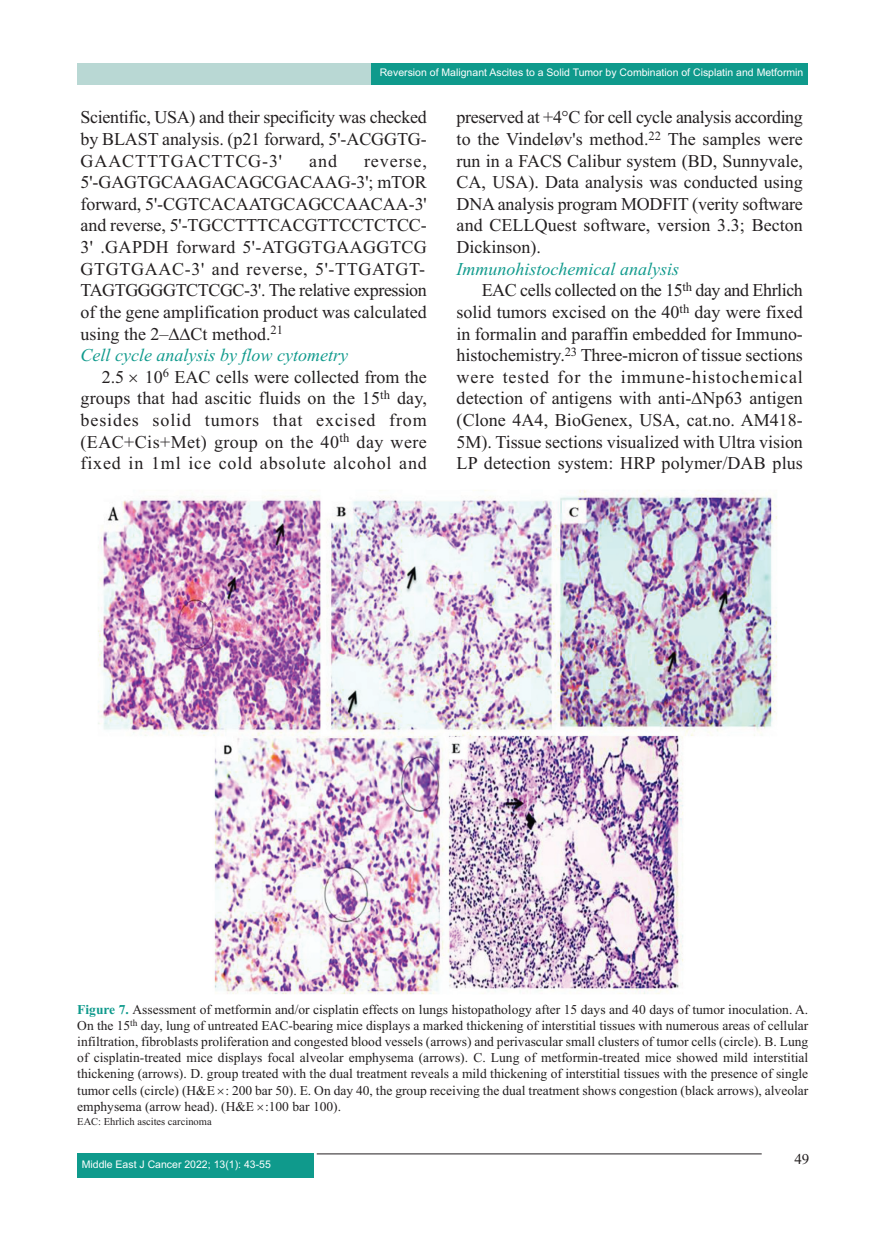
<style>
.page{position:relative;width:893px;height:1234px;background:#fff}
.page>*{position:absolute;margin:0;border:0;box-sizing:border-box;transform-origin:0 0}
.t1{font:18px/21.6px "Times New Roman";color:#231f20;text-align:justify}
.t2{font:italic 18px "Times New Roman";color:#0f9a8c}
.t3{font:15px "Times New Roman";color:#231f20}
.t4{font:13.5px/16.2px "Times New Roman";color:#231f20;text-align:justify}
.t5{font:10.5px "Arial";color:#fff}
.t6{font:10.5px "Times New Roman";color:#231f20}
.s1{font-weight:700;color:#0f9a8c}
</style>
<div class="page">
<div style="left:78px;top:64px;width:730px;height:21px;background:#b9d8d4"></div>
<div style="left:372px;top:64px;width:436px;height:21px;background:#0f9a8c"></div>
<hr style="left:317px;top:1153px;width:445px;height:1px;background:#231f20">
<div style="left:77px;top:1153px;width:236px;height:24px;background:#0f9a8c"></div>
<img style="left:98px;top:490px;width:679px;height:504px">
<p class="t5" style="left:380px;top:68px;width:425px">Reversion of Malignant Ascites to a Solid Tumor by Combination of Cisplatin and Metformin</p>
<p class="t1" style="left:81px;top:108px;width:348px">Scientific, USA) and their specificity was checked by BLAST analysis. (p21 forward, 5'-ACGGTG-GAACTTTGACTTCG-3'</p>
<p class="t1" style="left:309px;top:151px;width:29px">and</p>
<p class="t1" style="left:81px;top:151px;width:348px;text-indent:284px">reverse, 5'-GAGTGCAAGACAGCGACAAG-3'; mTOR forward, 5'-CGTCACAATGCAGCCAACAA-3' and reverse, 5'-TGCCTTTCACGTTCCTCTCC-3' .GAPDH forward 5'-ATGGTGAAGGTCG GTGTGAAC-3' and reverse, 5'-TTGATGT-TAGTGGGGTCTCGC-3'. The relative expression of the gene amplification product was calculated using the 2–ΔΔCt method.<sup>21</sup></p>
<p class="t2" style="left:81px;top:348px;width:269px">Cell cycle analysis by flow cytometry</p>
<p class="t1" style="left:81px;top:367px;width:348px;text-indent:21px">2.5 10<sup>6</sup> EAC cells were collected from the groups that had ascitic fluids on the 15<sup>th</sup> day, besides solid tumors that excised from (EAC+Cis+Met) group on the 40<sup>th</sup> day were fixed in 1ml ice cold absolute alcohol and</p>
<p class="t1" style="left:457px;top:108px;width:348px">preserved at +4°C for cell cycle analysis according to the Vindeløv's method.<sup>22</sup> The samples were run in a FACS Calibur system (BD, Sunnyvale, CA, USA). Data analysis was conducted using DNA analysis program MODFIT (verity software and CELLQuest software, version 3.3; Becton Dickinson).</p>
<p class="t2" style="left:457px;top:262px;width:224px">Immunohistochemical analysis</p>
<p class="t1" style="left:457px;top:281px;width:348px;text-indent:25px">EAC cells collected on the 15<sup>th</sup> day and Ehrlich solid tumors excised on the 40<sup>th</sup> day were fixed in formalin and paraffin embedded for Immuno&shy;histochemistry.<sup>23</sup> Three-micron of tissue sections were tested for the immune-histochemical detection of antigens with anti- Np63 antigen (Clone 4A4, BioGenex, USA, cat.no. AM418- 5M). Tissue sections visualized with Ultra vision LP detection system: HRP polymer/DAB plus</p>
<p class="t4" style="left:77px;top:1002px;width:733px"><span class="s1">Figure 7.</span> Assessment of metformin and/or cisplatin effects on lungs histopathology after 15 days and 40 days of tumor inoculation. A.<br>On the 15<sup>th</sup> day, lung of untreated EAC-bearing mice displays a marked thickening of interstitial tissues with numerous areas of cellular infiltration, fibroblasts proliferation and congested blood vessels (arrows) and perivascular small clusters of tumor cells (circle). B. Lung of cisplatin-treated mice displays focal alveolar emphysema (arrows). C. Lung of metformin-treated mice showed mild interstitial thickening (arrows). D. group treated with the dual treatment reveals a mild thickening of interstitial tissues with the presence of single tumor cells (circle) (H&amp;E : 200 bar 50). E. On day 40, the group receiving the dual treatment shows congestion (black arrows), alveolar emphysema (arrow head). (H&amp;E :100 bar 100).</p>
<p class="t6" style="left:77px;top:1117px;width:136px">EAC: Ehrlich ascites carcinoma</p>
<p class="t5" style="left:82px;top:1160px;width:191px">Middle East J Cancer 2022; 13(1): 43-55</p>
<p class="t3" style="left:794px;top:1152px;width:16px">49</p>
</div>
